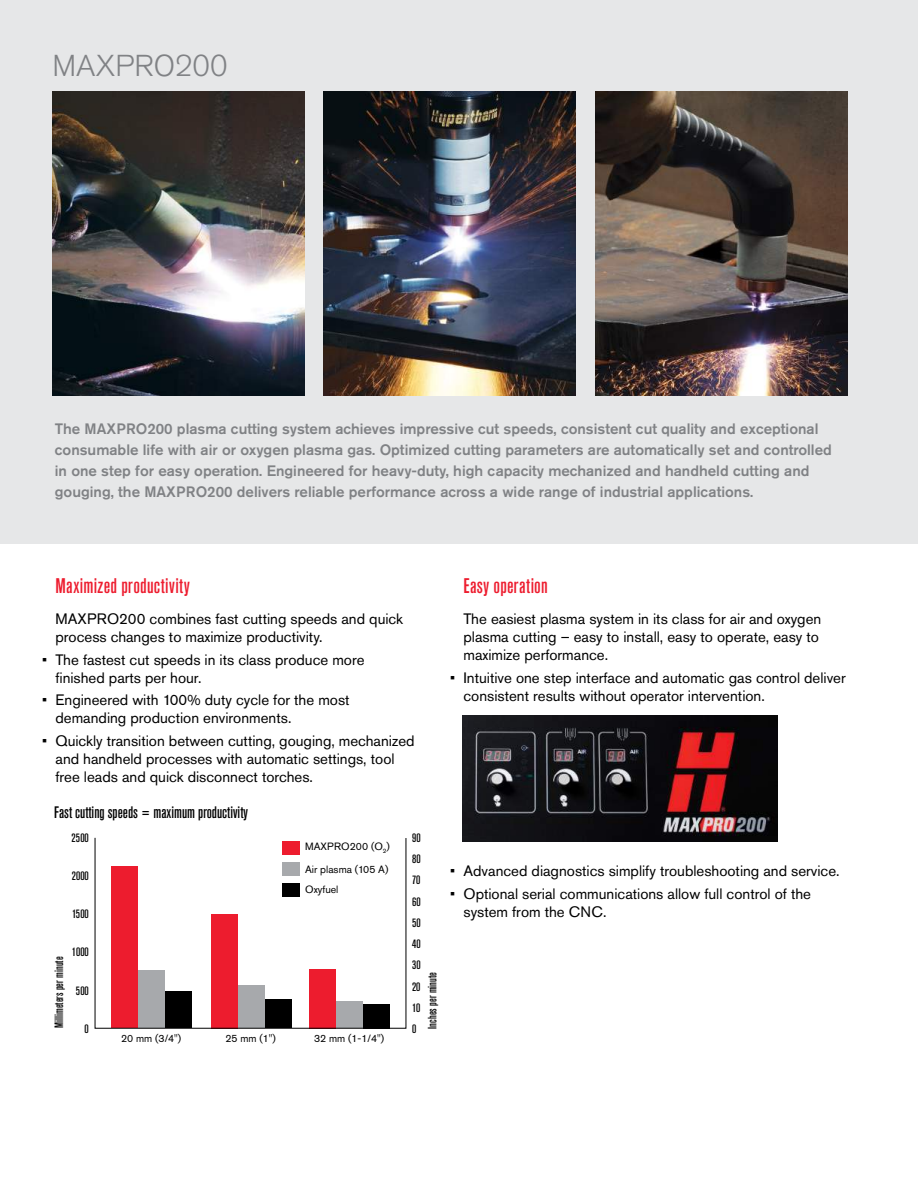
<style>
.page{position:relative;width:918px;height:1188px;background:#fff}
.page>*{position:absolute;margin:0;border:0;box-sizing:border-box;transform-origin:0 0}
.t1{font:300 30px "Akzidenz Grotesk Pro";color:#808285}
.t2{font:500 condensed 21px "Akzidenz Grotesk Pro";letter-spacing:.02em;color:#ed1c2e}
.t3{font:500 condensed 16.5px "Akzidenz Grotesk Pro";color:#000}
.t4{font:15px/18px "Akzidenz Grotesk Pro";color:#000}
.t5{font:500 15px/21px "Akzidenz Grotesk Pro";color:#808285}
.t6{font:500 condensed 12px/21.3px "Akzidenz Grotesk Pro";color:#000;text-align:justify}
.t7{font:10.5px/22.4px "Akzidenz Grotesk Pro";color:#000}
</style>
<div class="page">
<div style="left:0;top:0;width:918px;height:544px;background:#e6e7e8"></div>
<img style="left:463px;top:716px;width:315px;height:126px">
<img style="left:53px;top:92px;width:252px;height:304px">
<img style="left:596px;top:92px;width:252px;height:304px">
<img style="left:324px;top:92px;width:252px;height:304px">
<div style="left:111px;top:867px;width:27px;height:161px;background:#ed1c2e"></div>
<div style="left:211px;top:914px;width:27px;height:114px;background:#ed1c2e"></div>
<div style="left:309px;top:969px;width:27px;height:59px;background:#ed1c2e"></div>
<div style="left:138px;top:971px;width:27px;height:57px;background:#a7a9ac"></div>
<div style="left:238px;top:986px;width:27px;height:42px;background:#a7a9ac"></div>
<div style="left:336px;top:1001px;width:27px;height:27px;background:#a7a9ac"></div>
<div style="left:165px;top:992px;width:27px;height:36px;background:#000"></div>
<div style="left:265px;top:999px;width:27px;height:29px;background:#000"></div>
<div style="left:363px;top:1004px;width:27px;height:24px;background:#000"></div>
<div style="left:283px;top:841px;width:17px;height:14px;background:#ed1c2e"></div>
<div style="left:283px;top:863px;width:17px;height:13px;background:#a7a9ac"></div>
<div style="left:283px;top:884px;width:17px;height:13px;background:#000"></div>
<h1 class="t1" style="left:52px;top:46px;width:176px">MAXPRO200</h1>
<p class="t5" style="left:55px;top:418px;width:779px">The MAXPRO200 plasma cutting system achieves impressive cut speeds, consistent cut quality and exceptional consumable life with air or oxygen plasma gas. Optimized cutting parameters are automatically set and controlled in one step for easy operation. Engineered for heavy-duty, high capacity mechanized and handheld cutting and gouging, the MAXPRO200 delivers reliable performance across a wide range of industrial applications.</p>
<h2 class="t2" style="left:56px;top:572px;width:136px">Maximized productivity</h2>
<p class="t4" style="left:56px;top:610px;width:349px">MAXPRO200 combines fast cutting speeds and quick process changes to maximize productivity.</p>
<p class="t4" style="left:56px;top:650px;width:311px;text-indent:-14px">• The fastest cut speeds in its class produce more finished parts per hour.</p>
<p class="t4" style="left:56px;top:691px;width:296px;text-indent:-14px">• Engineered with 100% duty cycle for the most demanding production environments.</p>
<p class="t4" style="left:56px;top:731px;width:361px;text-indent:-14px">• Quickly transition between cutting, gouging, mechanized and handheld processes with automatic settings, tool free leads and quick disconnect torches.</p>
<p class="t3" style="left:54px;top:802px;width:195px">Fast cutting speeds = maximum productivity</p>
<p class="t6" style="left:72px;top:826px;width:19px">2500</p>
<p class="t6" style="left:72px;top:865px;width:18px">2000</p>
<p class="t6" style="left:72px;top:903px;width:18px">1500</p>
<p class="t6" style="left:72px;top:941px;width:18px">1000</p>
<p class="t6" style="left:76px;top:979px;width:14px">500</p>
<p class="t6" style="left:85px;top:1018px;width:6px">0</p>
<p class="t7" style="left:305px;top:836px;width:86px">MAXPRO200 (O<sub>2</sub>)<br>Air plasma (105 A)</p>
<p class="t7" style="left:305px;top:878px;width:35px">Oxyfuel</p>
<p class="t6" style="left:48px;top:1028px;width:73px;rotate:-90deg">Millimeters per minute</p>
<p class="t7" style="left:121px;top:1027px;width:62px">20 mm (3/4")</p>
<p class="t7" style="left:225px;top:1027px;width:52px">25 mm (1")</p>
<p class="t7" style="left:314px;top:1027px;width:72px">32 mm (1-1/4")</p>
<p class="t6" style="left:412px;top:826px;width:10px">90<br>80<br>70<br>60<br>50<br>40<br>30<br>20<br>10<br>0</p>
<p class="t6" style="left:421px;top:1029px;width:58px;rotate:-90deg">Inches per minute</p>
<h2 class="t2" style="left:464px;top:572px;width:86px">Easy operation</h2>
<p class="t4" style="left:464px;top:610px;width:359px">The easiest plasma system in its class for air and oxygen plasma cutting – easy to install, easy to operate, easy to maximize performance.</p>
<p class="t4" style="left:464px;top:668px;width:384px;text-indent:-14px">• Intuitive one step interface and automatic gas control deliver consistent results without operator intervention.</p>
<p class="t4" style="left:450px;top:862px;width:391px">• Advanced diagnostics simplify troubleshooting and service.</p>
<p class="t4" style="left:464px;top:884px;width:349px;text-indent:-14px">• Optional serial communications allow full control of the system from the CNC.</p>
</div>
